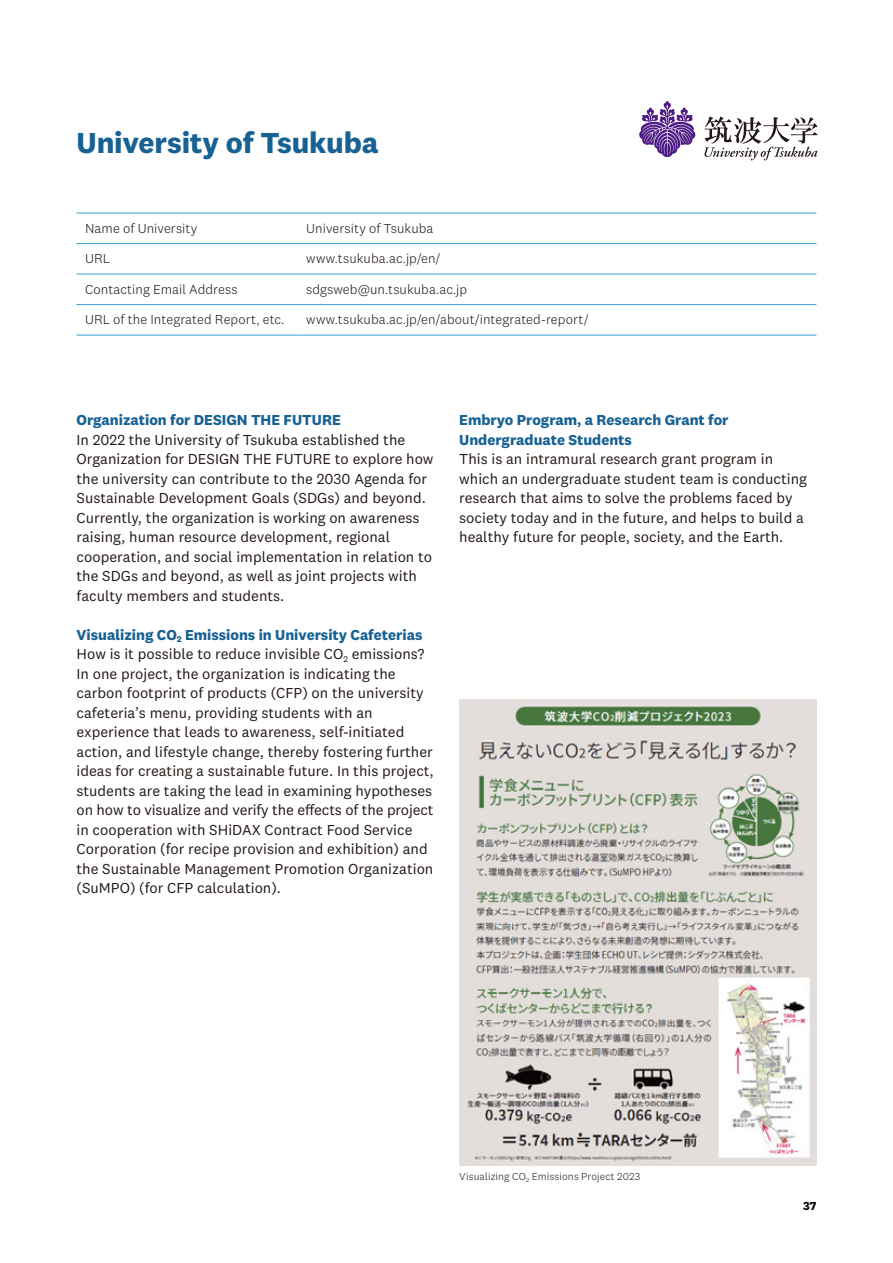
<style>
.page{position:relative;width:893px;height:1263px;background:#fff}
.page>*{position:absolute;margin:0;border:0;box-sizing:border-box;transform-origin:0 0}
.大学名{font:700 30px "National 2";letter-spacing:-.005em;color:#176193}
.各大学本文{font:15px/19.5px "National 2";color:#231916}
.各大学_タイトル10pt{font:700 15px/19.5px "National 2";color:#176193}
.表文字{font:300 13.5px "National 2";letter-spacing:.005em;color:#231916}
.t1{font:700 12px "National 2";color:#000002}
.写真キャプション{font:300 10.5px "National 2";letter-spacing:.015em;color:#231916}
</style>
<div class="page">
<svg style="left:639px;top:101px;width:56px;height:56px"></svg>
<svg style="left:704px;top:116px;width:113px;height:44px"></svg>
<img style="left:459px;top:700px;width:357px;height:465px">
<hr style="left:77px;top:213px;width:221px;height:1px;background:#359fd6">
<hr style="left:298px;top:213px;width:518px;height:1px;background:#359fd6">
<hr style="left:77px;top:243px;width:221px;height:1px;background:#359fd6">
<hr style="left:298px;top:243px;width:518px;height:1px;background:#359fd6">
<hr style="left:77px;top:274px;width:221px;height:1px;background:#359fd6">
<hr style="left:298px;top:274px;width:518px;height:1px;background:#359fd6">
<hr style="left:77px;top:304px;width:221px;height:1px;background:#359fd6">
<hr style="left:298px;top:304px;width:518px;height:1px;background:#359fd6">
<hr style="left:77px;top:335px;width:221px;height:1px;background:#359fd6">
<hr style="left:298px;top:335px;width:518px;height:1px;background:#359fd6">
<p class="大学名" style="left:77px;top:124px;width:303px">University of Tsukuba</p>
<p class="表文字" style="left:85px;top:220px;width:114px">Name of University</p>
<p class="表文字" style="left:306px;top:220px;width:129px">University of Tsukuba</p>
<p class="表文字" style="left:85px;top:251px;width:27px">URL</p>
<p class="表文字" style="left:306px;top:251px;width:136px">www.tsukuba.ac.jp/en/</p>
<p class="表文字" style="left:85px;top:281px;width:154px">Contacting Email Address</p>
<p class="表文字" style="left:306px;top:281px;width:163px">sdgsweb@un.tsukuba.ac.jp</p>
<p class="表文字" style="left:85px;top:312px;width:201px">URL of the Integrated Report, etc.</p>
<p class="表文字" style="left:306px;top:312px;width:284px">www.tsukuba.ac.jp/en/about/integrated-report/</p>
<p class="各大学_タイトル10pt" style="left:77px;top:410px;width:266px">Organization for DESIGN THE FUTURE</p>
<p class="各大学_タイトル10pt" style="left:459px;top:410px;width:271px">Embryo Program, a Research Grant for<br>Undergraduate Students</p>
<p class="各大学本文" style="left:459px;top:449px;width:349px">This is an intramural research grant program in which an undergraduate student team is conducting research that aims to solve the problems faced by society today and in the future, and helps to build a healthy future for people, society, and the Earth.</p>
<p class="各大学本文" style="left:77px;top:429px;width:359px">In 2022 the University of Tsukuba established the Organization for DESIGN THE FUTURE to explore how the university can contribute to the 2030 Agenda for Sustainable Development Goals (SDGs) and beyond.<br>Currently, the organization is working on awareness raising, human resource development, regional cooperation, and social implementation in relation to the SDGs and beyond, as well as joint projects with faculty members and students.</p>
<p class="各大学_タイトル10pt" style="left:77px;top:624px;width:347px">Visualizing CO<sub>2</sub> Emissions in University Cafeterias</p>
<p class="各大学本文" style="left:77px;top:644px;width:359px">How is it possible to reduce invisible CO<sub>2</sub> emissions?<br>In one project, the organization is indicating the carbon footprint of products (CFP) on the university cafeteria’s menu, providing students with an experience that leads to awareness, self-initiated action, and lifestyle change, thereby fostering further ideas for creating a sustainable future. In this project, students are taking the lead in examining hypotheses on how to visualize and verify the effects of the project in cooperation with SHiDAX Contract Food Service Corporation (for recipe provision and exhibition) and the Sustainable Management Promotion Organization (SuMPO) (for CFP calculation).</p>
<p class="写真キャプション" style="left:459px;top:1171px;width:183px">Visualizing CO<sub>2</sub> Emissions Project 2023</p>
<p class="t1" style="left:803px;top:1198px;width:15px">37</p>
</div>
